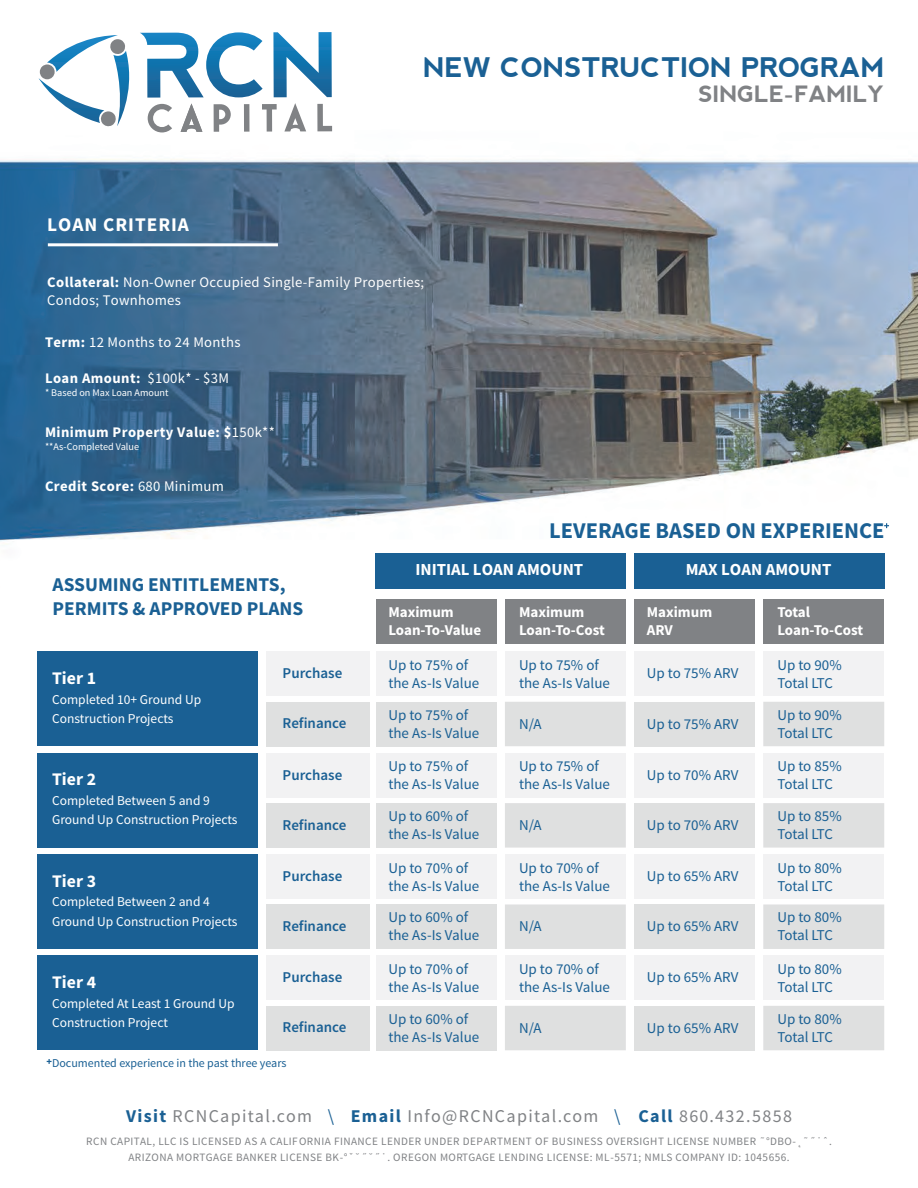
<style>
.page{position:relative;width:918px;height:1188px;background:#fff}
.page>*{position:absolute;margin:0;border:0;box-sizing:border-box;transform-origin:0 0}
.t1{font:700 27px "nevis";color:#1a6094}
.t2{font:700 22.5px "Source Sans Pro";color:#1a6094}
.t3{font:700 22.5px "nevis";color:#808285}
.t4{font:700 19.5px/23.4px "Source Sans Pro";color:#1a6094}
.t5{font:700 19.35px "Source Sans Pro";letter-spacing:.05em;color:#fff}
.t6{font:18px "Source Sans Pro";letter-spacing:.075em;color:#808285}
.t7{font:700 17.7px "Source Sans Pro";color:#fff}
.t8{font:700 16.8px "Source Sans Pro";color:#fff}
.t9{font:15px/18px "Source Sans Pro";color:#1a6094}
.t10{font:600 15px "Source Sans Pro";color:#1a6094}
.t11{font:700 15px/18px "Source Sans Pro";color:#fff}
.t12{font:14.7px/18px "Source Sans Pro";letter-spacing:.02em;color:#fff}
.t13{font:700 14.7px "Source Sans Pro";letter-spacing:.03em;color:#fff}
.t14{font:13.5px/19.5px "Source Sans Pro";color:#fff}
.t15{font:12px "Source Sans Pro";color:#1a6094}
.t16{font:11.25px/16.5px "Source Sans Pro";letter-spacing:.04em;color:#808285;text-align:center}
.t17{font:10.2px "Source Sans Pro";color:#fff}
.s1{font-weight:700}
.s2{font-weight:400}
.s3{font-weight:700;color:#1a6094}
.s4{color:#1a6094}
</style>
<div class="page">
<img style="left:0;top:78px;width:918px;height:984px">
<hr style="left:48px;top:243px;width:230px;height:3px;background:#fff">
<svg style="left:39px;top:32px;width:293px;height:101px"></svg>
<svg style="left:884px;top:523px;width:5px;height:5px"></svg>
<div style="left:634px;top:553px;width:250px;height:36px;background:#1a6094"></div>
<div style="left:763px;top:599px;width:121px;height:44px;background:#808285"></div>
<div style="left:634px;top:599px;width:121px;height:44px;background:#808285"></div>
<div style="left:376px;top:553px;width:250px;height:36px;background:#1a6094"></div>
<div style="left:505px;top:599px;width:121px;height:44px;background:#808285"></div>
<div style="left:376px;top:599px;width:121px;height:44px;background:#808285"></div>
<div style="left:37px;top:651px;width:221px;height:95px;background:#1a6094"></div>
<div style="left:763px;top:702px;width:121px;height:44px;background:#dfe0e0"></div>
<div style="left:634px;top:702px;width:121px;height:44px;background:#dfe0e0"></div>
<div style="left:763px;top:651px;width:121px;height:45px;background:#f2f2f3"></div>
<div style="left:634px;top:651px;width:121px;height:45px;background:#f2f2f3"></div>
<div style="left:505px;top:702px;width:121px;height:44px;background:#dfe0e0"></div>
<div style="left:376px;top:702px;width:121px;height:44px;background:#dfe0e0"></div>
<div style="left:505px;top:651px;width:121px;height:45px;background:#f2f2f3"></div>
<div style="left:376px;top:651px;width:121px;height:45px;background:#f2f2f3"></div>
<div style="left:266px;top:702px;width:103px;height:44px;background:#dfe0e0"></div>
<div style="left:266px;top:651px;width:103px;height:45px;background:#f2f2f3"></div>
<div style="left:37px;top:753px;width:221px;height:95px;background:#1a6094"></div>
<div style="left:763px;top:803px;width:121px;height:45px;background:#dfe0e0"></div>
<div style="left:634px;top:803px;width:121px;height:45px;background:#dfe0e0"></div>
<div style="left:763px;top:753px;width:121px;height:44px;background:#f2f2f3"></div>
<div style="left:634px;top:753px;width:121px;height:44px;background:#f2f2f3"></div>
<div style="left:505px;top:803px;width:121px;height:45px;background:#dfe0e0"></div>
<div style="left:376px;top:803px;width:121px;height:45px;background:#dfe0e0"></div>
<div style="left:505px;top:753px;width:121px;height:44px;background:#f2f2f3"></div>
<div style="left:376px;top:753px;width:121px;height:44px;background:#f2f2f3"></div>
<div style="left:266px;top:803px;width:103px;height:45px;background:#dfe0e0"></div>
<div style="left:266px;top:753px;width:103px;height:44px;background:#f2f2f3"></div>
<div style="left:37px;top:854px;width:221px;height:95px;background:#1a6094"></div>
<div style="left:763px;top:904px;width:121px;height:45px;background:#dfe0e0"></div>
<div style="left:634px;top:904px;width:121px;height:45px;background:#dfe0e0"></div>
<div style="left:763px;top:854px;width:121px;height:45px;background:#f2f2f3"></div>
<div style="left:634px;top:854px;width:121px;height:45px;background:#f2f2f3"></div>
<div style="left:505px;top:904px;width:121px;height:45px;background:#dfe0e0"></div>
<div style="left:376px;top:904px;width:121px;height:45px;background:#dfe0e0"></div>
<div style="left:505px;top:854px;width:121px;height:45px;background:#f2f2f3"></div>
<div style="left:376px;top:854px;width:121px;height:45px;background:#f2f2f3"></div>
<div style="left:266px;top:904px;width:103px;height:45px;background:#dfe0e0"></div>
<div style="left:266px;top:854px;width:103px;height:45px;background:#f2f2f3"></div>
<div style="left:37px;top:956px;width:221px;height:94px;background:#1a6094"></div>
<div style="left:763px;top:1006px;width:121px;height:44px;background:#dfe0e0"></div>
<div style="left:634px;top:1006px;width:121px;height:44px;background:#dfe0e0"></div>
<div style="left:763px;top:956px;width:121px;height:44px;background:#f2f2f3"></div>
<div style="left:634px;top:956px;width:121px;height:44px;background:#f2f2f3"></div>
<div style="left:505px;top:1006px;width:121px;height:44px;background:#dfe0e0"></div>
<div style="left:376px;top:1006px;width:121px;height:44px;background:#dfe0e0"></div>
<div style="left:505px;top:956px;width:121px;height:44px;background:#f2f2f3"></div>
<div style="left:376px;top:956px;width:121px;height:44px;background:#f2f2f3"></div>
<div style="left:266px;top:1006px;width:103px;height:44px;background:#dfe0e0"></div>
<div style="left:266px;top:956px;width:103px;height:44px;background:#f2f2f3"></div>
<svg style="left:47px;top:1059px;width:5px;height:5px"></svg>
<p class="t5" style="left:47px;top:212px;width:143px">LOAN CRITERIA</p>
<h1 class="t1" style="left:423px;top:51px;width:463px">NEW CONSTRUCTION PROGRAM</h1>
<h2 class="t3" style="left:698px;top:81px;width:188px">SINGLE-FAMILY</h2>
<p class="t12" style="left:47px;top:274px;width:379px"><span class="s1">Collateral:</span> Non-Owner Occupied Single-Family Properties;<br>Condos; Townhomes</p>
<p class="t12" style="left:45px;top:333px;width:197px"><span class="s1">Term:</span> 12 Months to 24 Months</p>
<p class="t13" style="left:45px;top:368px;width:186px">Loan Amount: <span class="s2">$100k* - $3M</span></p>
<p class="t17" style="left:45px;top:386px;width:125px">* Based on Max Loan Amount</p>
<p class="t13" style="left:45px;top:422px;width:231px">Minimum Property Value: $<span class="s2">150k**</span></p>
<p class="t17" style="left:45px;top:440px;width:96px">**As-Completed Value</p>
<p class="t13" style="left:45px;top:476px;width:180px">Credit Score: <span class="s2">680 Minimum</span></p>
<h2 class="t2" style="left:549px;top:515px;width:337px">LEVERAGE BASED ON EXPERIENCE</h2>
<h3 class="t4" style="left:53px;top:573px;width:252px">ASSUMING ENTITLEMENTS,<br>PERMITS &amp; APPROVED PLANS</h3>
<p class="t8" style="left:415px;top:558px;width:169px">INITIAL LOAN AMOUNT</p>
<p class="t11" style="left:388px;top:603px;width:94px">Maximum<br>Loan-To-Value</p>
<p class="t11" style="left:519px;top:603px;width:87px">Maximum<br>Loan-To-Cost</p>
<p class="t8" style="left:686px;top:558px;width:147px">MAX LOAN AMOUNT</p>
<p class="t11" style="left:777px;top:603px;width:87px">Total<br>Loan-To-Cost</p>
<p class="t11" style="left:647px;top:603px;width:67px">Maximum<br>ARV</p>
<p class="t7" style="left:52px;top:666px;width:45px">Tier 1</p>
<p class="t14" style="left:52px;top:690px;width:151px">Completed 10+ Ground Up<br>Construction Projects</p>
<p class="t10" style="left:283px;top:663px;width:61px">Purchase</p>
<p class="t10" style="left:283px;top:714px;width:65px">Refinance</p>
<p class="t9" style="left:388px;top:656px;width:93px">Up to 75% of the As-Is Value</p>
<p class="t9" style="left:388px;top:706px;width:93px">Up to 75% of the As-Is Value</p>
<p class="t9" style="left:519px;top:656px;width:93px">Up to 75% of the As-Is Value</p>
<p class="t9" style="left:519px;top:715px;width:24px">N/A</p>
<p class="t9" style="left:647px;top:665px;width:93px">Up to 75% ARV</p>
<p class="t9" style="left:647px;top:715px;width:93px">Up to 75% ARV</p>
<p class="t9" style="left:777px;top:656px;width:66px">Up to 90%<br>Total LTC</p>
<p class="t9" style="left:777px;top:706px;width:66px">Up to 90%<br>Total LTC</p>
<p class="t7" style="left:52px;top:768px;width:45px">Tier 2</p>
<p class="t14" style="left:52px;top:791px;width:187px">Completed Between 5 and 9<br>Ground Up Construction Projects</p>
<p class="t10" style="left:283px;top:765px;width:61px">Purchase</p>
<p class="t10" style="left:283px;top:815px;width:65px">Refinance</p>
<p class="t9" style="left:388px;top:757px;width:93px">Up to 75% of the As-Is Value</p>
<p class="t9" style="left:388px;top:807px;width:93px">Up to 60% of the As-Is Value</p>
<p class="t9" style="left:519px;top:757px;width:93px">Up to 75% of the As-Is Value</p>
<p class="t9" style="left:519px;top:816px;width:24px">N/A</p>
<p class="t9" style="left:647px;top:766px;width:93px">Up to 70% ARV</p>
<p class="t9" style="left:647px;top:816px;width:93px">Up to 70% ARV</p>
<p class="t9" style="left:777px;top:757px;width:66px">Up to 85%<br>Total LTC</p>
<p class="t9" style="left:777px;top:807px;width:66px">Up to 85%<br>Total LTC</p>
<p class="t7" style="left:52px;top:869px;width:45px">Tier 3</p>
<p class="t14" style="left:52px;top:892px;width:187px">Completed Between 2 and 4<br>Ground Up Construction Projects</p>
<p class="t10" style="left:283px;top:866px;width:61px">Purchase</p>
<p class="t10" style="left:283px;top:916px;width:65px">Refinance</p>
<p class="t9" style="left:388px;top:859px;width:93px">Up to 70% of the As-Is Value</p>
<p class="t9" style="left:388px;top:909px;width:93px">Up to 60% of the As-Is Value</p>
<p class="t9" style="left:519px;top:859px;width:93px">Up to 70% of the As-Is Value</p>
<p class="t9" style="left:519px;top:918px;width:24px">N/A</p>
<p class="t9" style="left:647px;top:867px;width:93px">Up to 65% ARV</p>
<p class="t9" style="left:647px;top:918px;width:93px">Up to 65% ARV</p>
<p class="t9" style="left:777px;top:859px;width:66px">Up to 80%<br>Total LTC</p>
<p class="t9" style="left:777px;top:908px;width:66px">Up to 80%<br>Total LTC</p>
<p class="t7" style="left:52px;top:970px;width:45px">Tier 4</p>
<p class="t14" style="left:52px;top:994px;width:184px">Completed At Least 1 Ground Up<br>Construction Project</p>
<p class="t10" style="left:283px;top:967px;width:61px">Purchase</p>
<p class="t10" style="left:283px;top:1018px;width:65px">Refinance</p>
<p class="t9" style="left:388px;top:960px;width:93px">Up to 70% of the As-Is Value</p>
<p class="t9" style="left:388px;top:1010px;width:93px">Up to 60% of the As-Is Value</p>
<p class="t9" style="left:519px;top:960px;width:93px">Up to 70% of the As-Is Value</p>
<p class="t9" style="left:519px;top:1019px;width:24px">N/A</p>
<p class="t9" style="left:647px;top:969px;width:93px">Up to 65% ARV</p>
<p class="t9" style="left:647px;top:1019px;width:93px">Up to 65% ARV</p>
<p class="t9" style="left:777px;top:960px;width:66px">Up to 80%<br>Total LTC</p>
<p class="t9" style="left:777px;top:1010px;width:66px">Up to 80%<br>Total LTC</p>
<p class="t15" style="left:52px;top:1056px;width:236px">Documented experience in the past three years</p>
<p class="t6" style="left:126px;top:1105px;width:667px"><span class="s3">Visit</span> RCNCapital.com <span class="s4">\</span> <span class="s3">Email</span> Info@RCNCapital.com <span class="s4">\</span> <span class="s3">Call</span> 860.432.5858</p>
<p class="t16" style="left:86px;top:1133px;width:747px">RCN CAPITAL, LLC IS LICENSED AS A CALIFORNIA FINANCE LENDER UNDER DEPARTMENT OF BUSINESS OVERSIGHT LICENSE NUMBER ˜°DBO-˛˜˝˙ˆ.<br>ARIZONA MORTGAGE BANKER LICENSE BK-°ˇ˘˝˘˝˙. OREGON MORTGAGE LENDING LICENSE: ML-5571; NMLS COMPANY ID: 1045656.</p>
</div>
